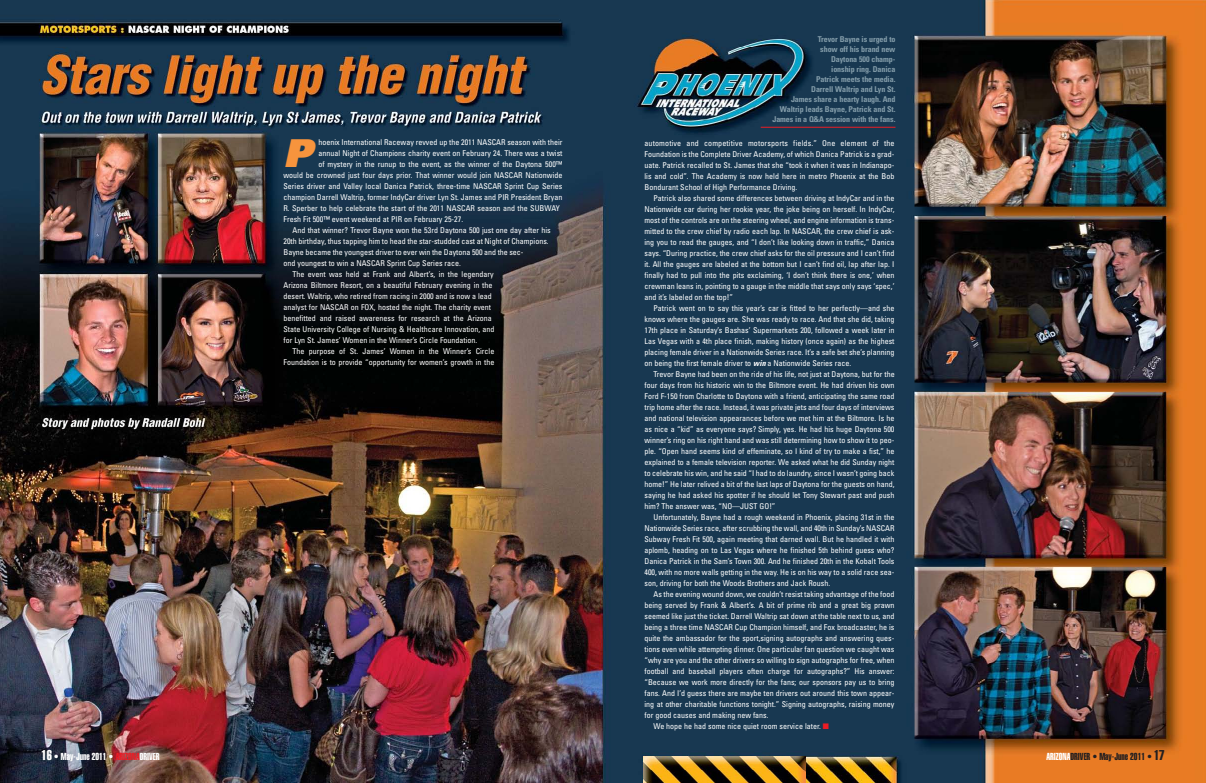
<style>
.page{position:relative;width:1206px;height:783px;background:#fff}
.page>*{position:absolute;margin:0;border:0;box-sizing:border-box;transform-origin:0 0}
.t1{font:italic 900 38.5px "Univers";color:#f7943d}
.t2{font:10px "Helvetica Extra Compressed";color:#231f20}
.t3{font:10px "Helvetica Extra Compressed";color:#fff}
.t4{font:condensed 8px/11px "Univers";color:#fff;text-align:justify}
.t5{font:700 condensed 8px/10px "Univers";letter-spacing:-.01em;color:#849daa;text-align:right}
.s1{font-size:14px}
.s2{color:#ed1c24}
.s3{font-weight:700;font-style:italic}
.s4{color:#fff}
</style>
<div class="page">
<img style="left:0;top:0;width:603px;height:783px">
<img style="left:603px;top:0;width:603px;height:783px">
<img style="left:644px;top:756px;width:162px;height:27px">
<hr style="left:761px;top:127px;width:135px;height:1px;background:#ed1c24">
<p class="t3" style="left:42px;top:753px;width:120px"><span class="s1">16</span> • May-June 2011 • <span class="s2">ARIZONA</span>DRIVER</p>
<h1 class="t1" style="left:284px;top:139px;width:37px">P</h1>
<p class="t4" style="left:318px;top:138px;width:246px">hoenix International Raceway revved up the 2011 NASCAR season with their</p>
<p class="t4" style="left:318px;top:149px;width:246px">annual Night of Champions charity event on February 24. There was a twist</p>
<p class="t4" style="left:318px;top:160px;width:246px">of mystery in the runup to the event, as the winner of the Daytona 500™</p>
<p class="t4" style="left:284px;top:171px;width:280px">would be crowned just four days prior. That winner would join NASCAR Nationwide</p>
<p class="t4" style="left:284px;top:182px;width:280px">Series driver and Valley local Danica Patrick, three-time NASCAR Sprint Cup Series</p>
<p class="t4" style="left:284px;top:193px;width:280px">champion Darrell Waltrip, former IndyCar driver Lyn St. James and PIR President Bryan</p>
<p class="t4" style="left:284px;top:204px;width:278px">R. Sperber to help celebrate the start of the 2011 NASCAR season and the SUBWAY</p>
<p class="t4" style="left:284px;top:215px;width:181px">Fresh Fit 500™ event weekend at PIR on February 25-27.</p>
<p class="t4" style="left:293px;top:226px;width:260px">And that winner? Trevor Bayne won the 53rd Daytona 500 just one day after his</p>
<p class="t4" style="left:284px;top:237px;width:267px">20th birthday, thus tapping him to head the star-studded cast at Night of Champions.</p>
<p class="t4" style="left:284px;top:248px;width:242px">Bayne became the youngest driver to ever win the Daytona 500 and the sec-</p>
<p class="t4" style="left:284px;top:259px;width:179px">ond youngest to win a NASCAR Sprint Cup Series race.</p>
<p class="t4" style="left:293px;top:270px;width:203px">The event was held at Frank and Albert’s, in the legendary</p>
<p class="t4" style="left:284px;top:281px;width:211px">Arizona Biltmore Resort, on a beautiful February evening in the</p>
<p class="t4" style="left:284px;top:292px;width:210px">desert. Waltrip, who retired from racing in 2000 and is now a lead</p>
<p class="t4" style="left:284px;top:303px;width:209px">analyst for NASCAR on FOX, hosted the night. The charity event</p>
<p class="t4" style="left:284px;top:314px;width:210px">benefitted and raised awareness for research at the Arizona</p>
<p class="t4" style="left:284px;top:325px;width:212px">State University College of Nursing &amp; Healthcare Innovation, and</p>
<p class="t4" style="left:284px;top:336px;width:195px">for Lyn St. James’ Women in the Winner’s Circle Foundation.</p>
<p class="t4" style="left:293px;top:347px;width:203px">The purpose of St. James’ Women in the Winner’s Circle</p>
<p class="t4" style="left:284px;top:358px;width:212px">Foundation is to provide “opportunity for women’s growth in the</p>
<p class="t5" style="left:772px;top:35px;width:125px">Trevor Bayne is urged to<br>show off his brand new<br>Daytona 500 champ -<br>ionship ring. Danica<br>Patrick meets the media.<br>Darrell Waltrip and Lyn St.<br>James share a hearty laugh. And<br>Waltrip leads Bayne, Patrick and St.<br>James in a Q&amp;A session with the fans.</p>
<p class="t4" style="left:644px;top:139px;width:252px">automotive and competitive motorsports fields.” One element of the Foundation is the Complete Driver Academy, of which Danica Patrick is a grad&shy;uate. Patrick recalled to St. James that she “took it when it was in Indian apo&shy;lis and cold”. The Academy is now held here in metro Phoenix at the Bob Bondurant School of High Performance Driving.</p>
<p class="t4" style="left:644px;top:194px;width:251px;text-indent:9px">Patrick also shared some differences between driving at IndyCar and in the Nationwide car during her rookie year, the joke being on herself. In IndyCar, most of the controls are on the steering wheel, and engine information is trans&shy;mitted to the crew chief by radio each lap. In NASCAR, the crew chief is ask&shy;ing you to read the gauges, and “I don’t like looking down in traffic,” Danica says. “During practice, the crew chief asks for the oil pressure and I can’t find it. All the gauges are labeled at the bottom but I can’t find oil, lap after lap. I finally had to pull into the pits exclaiming, ‘I don’t think there is one,’ when crewman leans in, pointing to a gauge in the middle that says only says ‘spec,’ and it’s labeled on the top!”</p>
<p class="t4" style="left:644px;top:304px;width:251px;text-indent:9px">Patrick went on to say this year’s car is fitted to her perfectly—and she knows where the gauges are. She was ready to race. And that she did, taking 17th place in Saturday’s Bashas’ Supermarkets 200, followed a week later in Las Vegas with a 4th place finish, making history (once again) as the highest placing female driver in a Nationwide Series race. It’s a safe bet she’s planning on being the first female driver to <span class="s3">win</span>a Nationwide Series race.</p>
<p class="t4" style="left:645px;top:370px;width:252px;text-indent:9px">Trevor Bayne had been on the ride of his life, not just at Daytona, but for the four days from his historic win to the Biltmore event. He had driven his own Ford F-150 from Charlotte to Daytona with a friend, anticipating the same road trip home after the race. Instead, it was private jets and four days of interviews and national television appearances before we met him at the Biltmore. Is he as nice a “kid” as everyone says? Simply, yes. He had his huge Daytona 500 winner’s ring on his right hand and was still determining how to show it to peo&shy;ple. “Open hand seems kind of effeminate, so I kind of try to make a fist,” he explained to a female television reporter. We asked what he did Sunday night to celebrate his win, and he said “I had to do laundry, since I wasn’t going back home!” He later relived a bit of the last laps of Daytona for the guests on hand, saying he had asked his spotter if he should let Tony Stewart past and push him? The answer was, “NO—JUST GO!”</p>
<p class="t4" style="left:645px;top:513px;width:252px;text-indent:9px">Unfortunately, Bayne had a rough weekend in Phoenix, placing 31st in the Nationwide Series race, after scrubbing the wall, and 40th in Sunday’s NASCAR Subway Fresh Fit 500, again meeting that darned wall. But he handled it with aplomb, heading on to Las Vegas where he finished 5th behind guess who?<br>Danica Patrick in the Sam’s Town 300. And he finished 20th in the Kobalt Tools 400, with no more walls getting in the way. He is on his way to a solid race sea&shy;son, driving for both the Woods Brothers and Jack Roush.</p>
<p class="t4" style="left:654px;top:590px;width:242px">As the evening wound down, we couldn’t resist taking advantage of the food</p>
<p class="t4" style="left:645px;top:601px;width:251px">being served by Frank &amp; Albert’s. A bit of prime rib and a great big prawn</p>
<p class="t4" style="left:645px;top:612px;width:251px">seemed like just the ticket. Darrell Waltrip sat down at the table next to us, and</p>
<p class="t4" style="left:645px;top:623px;width:251px">being a three time NASCAR Cup Champion himself, and Fox broadcaster, he is</p>
<p class="t4" style="left:645px;top:634px;width:251px">quite the ambassador for the sport,signing autographs and answering ques-</p>
<p class="t4" style="left:645px;top:645px;width:251px">tions even while attempting dinner. One particular fan question we caught was</p>
<p class="t4" style="left:645px;top:656px;width:251px">“why are you and the other drivers so willing to sign autographs for free, when</p>
<p class="t4" style="left:645px;top:667px;width:251px">football and baseball players often charge for autographs?” His answer:</p>
<p class="t4" style="left:645px;top:678px;width:251px">“Because we work more directly for the fans; our sponsors pay us to bring</p>
<p class="t4" style="left:645px;top:689px;width:251px">fans. And I’d guess there are maybe ten drivers out around this town appear-</p>
<p class="t4" style="left:645px;top:700px;width:251px">ing at other charitable functions tonight.” Signing autographs, raising money</p>
<p class="t4" style="left:645px;top:711px;width:126px">for good causes and making new fans.</p>
<p class="t4" style="left:654px;top:722px;width:177px">We hope he had some nice quiet room service later. <span class="s2">■</span></p>
<p class="t2" style="left:1046px;top:753px;width:120px"><span class="s4">ARIZONA</span>DRIVER • May-June 2011 • <span class="s1">17</span></p>
</div>
